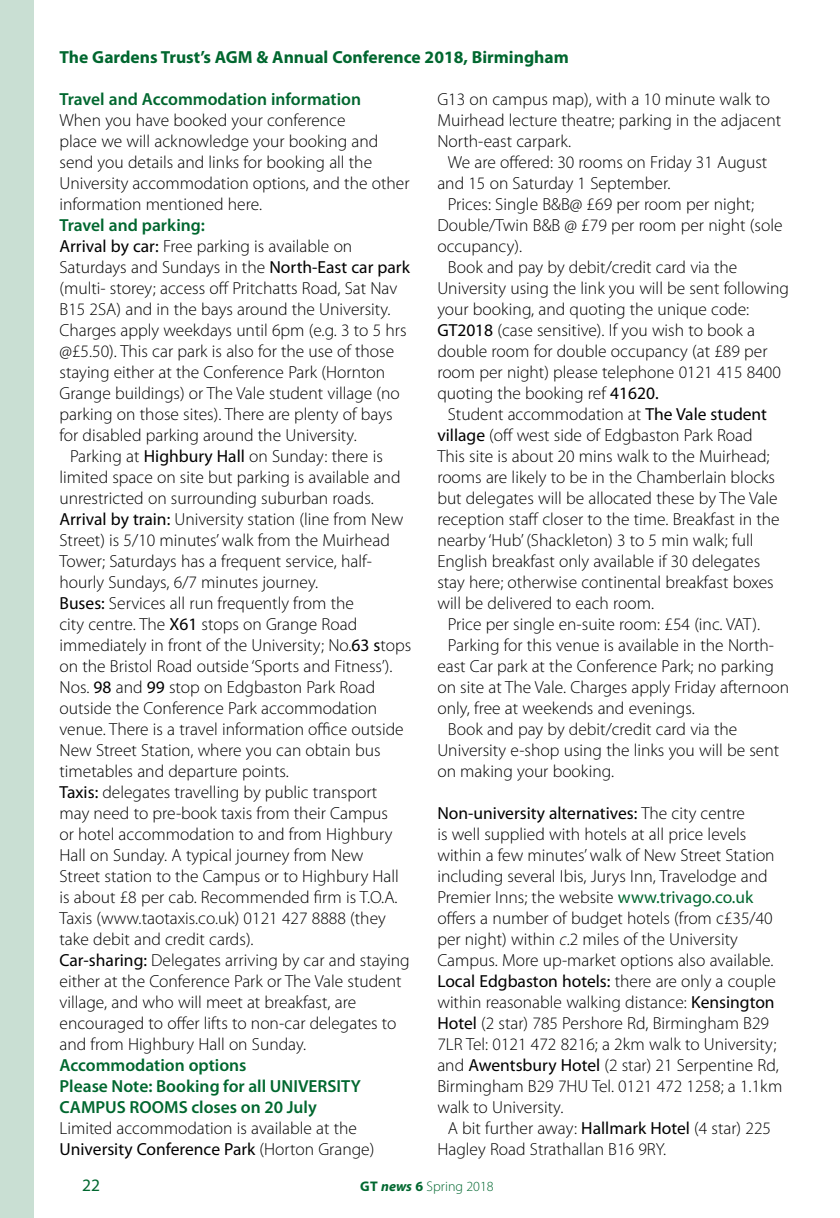
<style>
.page{position:relative;width:840px;height:1218px;background:#fff}
.page>*{position:absolute;margin:0;border:0;box-sizing:border-box;transform-origin:0 0}
.t1{font:300 17.5px/21px "Myriad Pro";color:#000}
.t2{font:600 17.5px/21px "Myriad Pro";color:#00672f}
.t3{font:17.5px "Myriad Pro";color:#000}
.t4{font:700 17.5px "Myriad Pro";color:#00672f}
.t5{font:17.5px "Myriad Pro";color:#00672f}
.t6{font:300 14px "Myriad Pro";color:#00672f}
.s1{font-weight:400}
.s2{font-weight:300}
.s3{font-weight:400;color:#00672f}
.s4{font-style:italic}
.s5{font-weight:700}
.s6{font-weight:700;font-style:italic}
</style>
<div class="page">
<div style="left:0;top:0;width:34px;height:1218px;background:#c9dfd3"></div>
<p class="t4" style="left:60px;top:46px;width:511px">The Gardens Trust’s AGM &amp; Annual Conference 2018, Birmingham</p>
<p class="t2" style="left:60px;top:88px;width:303px">Travel and Accommodation information</p>
<p class="t1" style="left:60px;top:110px;width:352px">When you have booked your conference<br>place we will acknowledge your booking and send you details and links for booking all the University accommodation options, and the other information mentioned here.</p>
<p class="t2" style="left:60px;top:214px;width:147px">Travel and parking:</p>
<p class="t1" style="left:60px;top:236px;width:294px"><span class="s1">Arrival by car:</span> Free parking is available on</p>
<p class="t1" style="left:60px;top:257px;width:352px">Saturdays and Sundays in the <span class="s1">North-East car park</span></p>
<p class="t1" style="left:60px;top:278px;width:339px">(multi- storey; access off Pritchatts Road, Sat Nav</p>
<p class="t1" style="left:60px;top:299px;width:333px">B15 2SA) and in the bays around the University.</p>
<p class="t1" style="left:60px;top:320px;width:349px">Charges apply weekdays until 6pm (e.g. 3 to 5 hrs</p>
<p class="t1" style="left:60px;top:341px;width:336px">@£5.50). This car park is also for the use of those</p>
<p class="t1" style="left:60px;top:362px;width:327px">staying either at the Conference Park (Hornton</p>
<p class="t1" style="left:60px;top:383px;width:342px">Grange buildings) or The Vale student village (no</p>
<p class="t1" style="left:60px;top:404px;width:335px">parking on those sites). There are plenty of bays</p>
<p class="t1" style="left:60px;top:425px;width:299px">for disabled parking around the University.</p>
<p class="t1" style="left:70px;top:446px;width:314px">Parking at <span class="s1">Highbury Hall</span> on Sunday: there is</p>
<p class="t1" style="left:60px;top:467px;width:343px">limited space on site but parking is available and</p>
<p class="t1" style="left:60px;top:488px;width:316px">unrestricted on surrounding suburban roads.</p>
<p class="t1" style="left:60px;top:509px;width:345px"><span class="s1">Arrival by train:</span> University station (line from New</p>
<p class="t1" style="left:60px;top:530px;width:332px">Street) is 5/10 minutes’ walk from the Muirhead</p>
<p class="t1" style="left:60px;top:551px;width:314px">Tower; Saturdays has a frequent service, half-</p>
<p class="t1" style="left:60px;top:572px;width:260px">hourly Sundays, 6/7 minutes journey.</p>
<p class="t1" style="left:60px;top:593px;width:296px"><span class="s1">Buses:</span> Services all run frequently from the</p>
<p class="t1" style="left:60px;top:614px;width:299px">city centre. The <span class="s1">X61</span> stops on Grange Road</p>
<p class="t1" style="left:60px;top:635px;width:353px">immediately in front of the University; No.<span class="s1">63 s</span>tops</p>
<p class="t1" style="left:60px;top:656px;width:334px">on the Bristol Road outside ‘Sports and Fitness’).</p>
<p class="t1" style="left:60px;top:677px;width:317px">Nos. <span class="s1">98</span> and <span class="s1">99</span> stop on Edgbaston Park Road</p>
<p class="t1" style="left:60px;top:698px;width:319px">outside the Conference Park accommodation</p>
<p class="t1" style="left:60px;top:719px;width:346px">venue. There is a travel information office outside</p>
<p class="t1" style="left:60px;top:740px;width:323px">New Street Station, where you can obtain bus</p>
<p class="t1" style="left:60px;top:761px;width:231px">timetables and departure points.</p>
<p class="t1" style="left:60px;top:782px;width:319px"><span class="s1">Taxis:</span> delegates travelling by public transport</p>
<p class="t1" style="left:60px;top:803px;width:330px">may need to pre-book taxis from their Campus</p>
<p class="t1" style="left:60px;top:824px;width:334px">or hotel accommodation to and from Highbury</p>
<p class="t1" style="left:60px;top:845px;width:306px">Hall on Sunday. A typical journey from New</p>
<p class="t1" style="left:60px;top:866px;width:341px">Street station to the Campus or to Highbury Hall</p>
<p class="t1" style="left:60px;top:887px;width:340px">is about £8 per cab. Recommended firm is T.O.A.</p>
<p class="t1" style="left:60px;top:908px;width:328px">Taxis (www.taotaxis.co.uk) 0121 427 8888 (they</p>
<p class="t1" style="left:60px;top:929px;width:196px">take debit and credit cards).</p>
<p class="t1" style="left:60px;top:950px;width:352px"><span class="s1">Car-sharing:</span> Delegates arriving by car and staying</p>
<p class="t1" style="left:60px;top:971px;width:343px">either at the Conference Park or The Vale student</p>
<p class="t1" style="left:60px;top:992px;width:298px">village, and who will meet at breakfast, are</p>
<p class="t1" style="left:60px;top:1013px;width:339px">encouraged to offer lifts to non-car delegates to</p>
<p class="t1" style="left:60px;top:1034px;width:248px">and from Highbury Hall on Sunday.</p>
<p class="t2" style="left:60px;top:1054px;width:303px">Accommodation options<br>Please Note: Booking for all UNIVERSITY<br>CAMPUS ROOMS closes on 20 July</p>
<p class="t1" style="left:60px;top:1118px;width:316px">Limited accommodation is available at the<br><span class="s1">University Conference Park</span> (Horton Grange)</p>
<p class="t1" style="left:437px;top:89px;width:334px">G13 on campus map), with a 10 minute walk to</p>
<p class="t1" style="left:437px;top:110px;width:345px">Muirhead lecture theatre; parking in the adjacent</p>
<p class="t1" style="left:437px;top:131px;width:135px">North-east carpark.</p>
<p class="t1" style="left:448px;top:152px;width:321px">We are offered: 30 rooms on Friday 31 August</p>
<p class="t1" style="left:437px;top:173px;width:235px">and 15 on Saturday 1 September.</p>
<p class="t1" style="left:448px;top:194px;width:308px">Prices: Single B&amp;B@ £69 per room per night;</p>
<p class="t1" style="left:437px;top:215px;width:347px">Double/Twin B&amp;B @ £79 per room per night (sole</p>
<p class="t1" style="left:437px;top:236px;width:86px">occupancy).</p>
<p class="t1" style="left:448px;top:257px;width:291px">Book and pay by debit/credit card via the</p>
<p class="t1" style="left:437px;top:278px;width:353px">University using the link you will be sent following</p>
<p class="t1" style="left:437px;top:299px;width:314px">your booking, and quoting the unique code:</p>
<p class="t1" style="left:437px;top:320px;width:319px"><span class="s1">GT2018</span> (case sensitive). If you wish to book a</p>
<p class="t1" style="left:437px;top:341px;width:332px">double room for double occupancy (at £89 per</p>
<p class="t1" style="left:437px;top:362px;width:345px">room per night) please telephone 0121 415 8400</p>
<p class="t1" style="left:437px;top:383px;width:223px">quoting the booking ref <span class="s1">41620.</span></p>
<p class="t1" style="left:448px;top:404px;width:321px">Student accommodation at <span class="s1">The Vale student</span></p>
<p class="t1" style="left:437px;top:425px;width:317px"><span class="s1">village</span> (off west side of Edgbaston Park Road</p>
<p class="t1" style="left:437px;top:446px;width:334px">This site is about 20 mins walk to the Muirhead;</p>
<p class="t1" style="left:437px;top:467px;width:339px">rooms are likely to be in the Chamberlain blocks</p>
<p class="t1" style="left:437px;top:488px;width:342px">but delegates will be allocated these by The Vale</p>
<p class="t1" style="left:437px;top:509px;width:344px">reception staff closer to the time. Breakfast in the</p>
<p class="t1" style="left:437px;top:530px;width:318px">nearby ‘Hub’ (Shackleton) 3 to 5 min walk; full</p>
<p class="t1" style="left:437px;top:551px;width:324px">English breakfast only available if 30 delegates</p>
<p class="t1" style="left:437px;top:572px;width:338px">stay here; otherwise continental breakfast boxes</p>
<p class="t1" style="left:437px;top:593px;width:218px">will be delivered to each room.</p>
<p class="t1" style="left:448px;top:614px;width:314px">Price per single en-suite room: £54 (inc. VAT).</p>
<p class="t1" style="left:448px;top:635px;width:328px">Parking for this venue is available in the North-</p>
<p class="t1" style="left:437px;top:656px;width:338px">east Car park at the Conference Park; no parking</p>
<p class="t1" style="left:437px;top:677px;width:353px">on site at The Vale. Charges apply Friday afternoon</p>
<p class="t1" style="left:437px;top:698px;width:259px">only, free at weekends and evenings.</p>
<p class="t1" style="left:448px;top:719px;width:291px">Book and pay by debit/credit card via the</p>
<p class="t1" style="left:437px;top:740px;width:343px">University e-shop using the links you will be sent</p>
<p class="t1" style="left:437px;top:761px;width:178px">on making your booking.</p>
<p class="t3" style="left:437px;top:802px;width:309px">Non-university alternatives: <span class="s2">The city centre</span></p>
<p class="t1" style="left:437px;top:824px;width:311px">is well supplied with hotels at all price levels</p>
<p class="t1" style="left:437px;top:845px;width:339px">within a few minutes’ walk of New Street Station</p>
<p class="t1" style="left:437px;top:866px;width:332px">including several Ibis, Jurys Inn, Travelodge and</p>
<p class="t1" style="left:437px;top:887px;width:318px">Premier Inns; the website <span class="s3">www.trivago.co.uk</span></p>
<p class="t1" style="left:437px;top:908px;width:337px">offers a number of budget hotels (from c£35/40</p>
<p class="t1" style="left:437px;top:929px;width:302px">per night) within <span class="s4">c</span>.2 miles of the University</p>
<p class="t1" style="left:437px;top:950px;width:338px">Campus. More up-market options also available.</p>
<p class="t3" style="left:437px;top:970px;width:340px">Local Edgbaston hotels: <span class="s2">there are only a couple</span></p>
<p class="t1" style="left:437px;top:992px;width:339px">within reasonable walking distance: <span class="s1">Kensington</span></p>
<p class="t1" style="left:437px;top:1013px;width:333px"><span class="s1">Hotel</span> (2 star) 785 Pershore Rd, Birmingham B29</p>
<p class="t1" style="left:437px;top:1034px;width:341px">7LR Tel: 0121 472 8216; a 2km walk to University;</p>
<p class="t1" style="left:437px;top:1055px;width:343px">and <span class="s1">Awentsbury Hotel</span> (2 star) 21 Serpentine Rd,</p>
<p class="t1" style="left:437px;top:1076px;width:346px">Birmingham B29 7HU Tel. 0121 472 1258; a 1.1km</p>
<p class="t1" style="left:437px;top:1097px;width:128px">walk to University.</p>
<p class="t1" style="left:448px;top:1118px;width:325px">A bit further away: <span class="s1">Hallmark Hotel</span> (4 star) 225</p>
<p class="t1" style="left:437px;top:1139px;width:230px">Hagley Road Strathallan B16 9RY.</p>
<p class="t5" style="left:82px;top:1174px;width:19px">22</p>
<p class="t6" style="left:360px;top:1177px;width:135px"><span class="s5">GT</span> <span class="s6">news</span> <span class="s5">6</span> Spring 2018</p>
</div>
